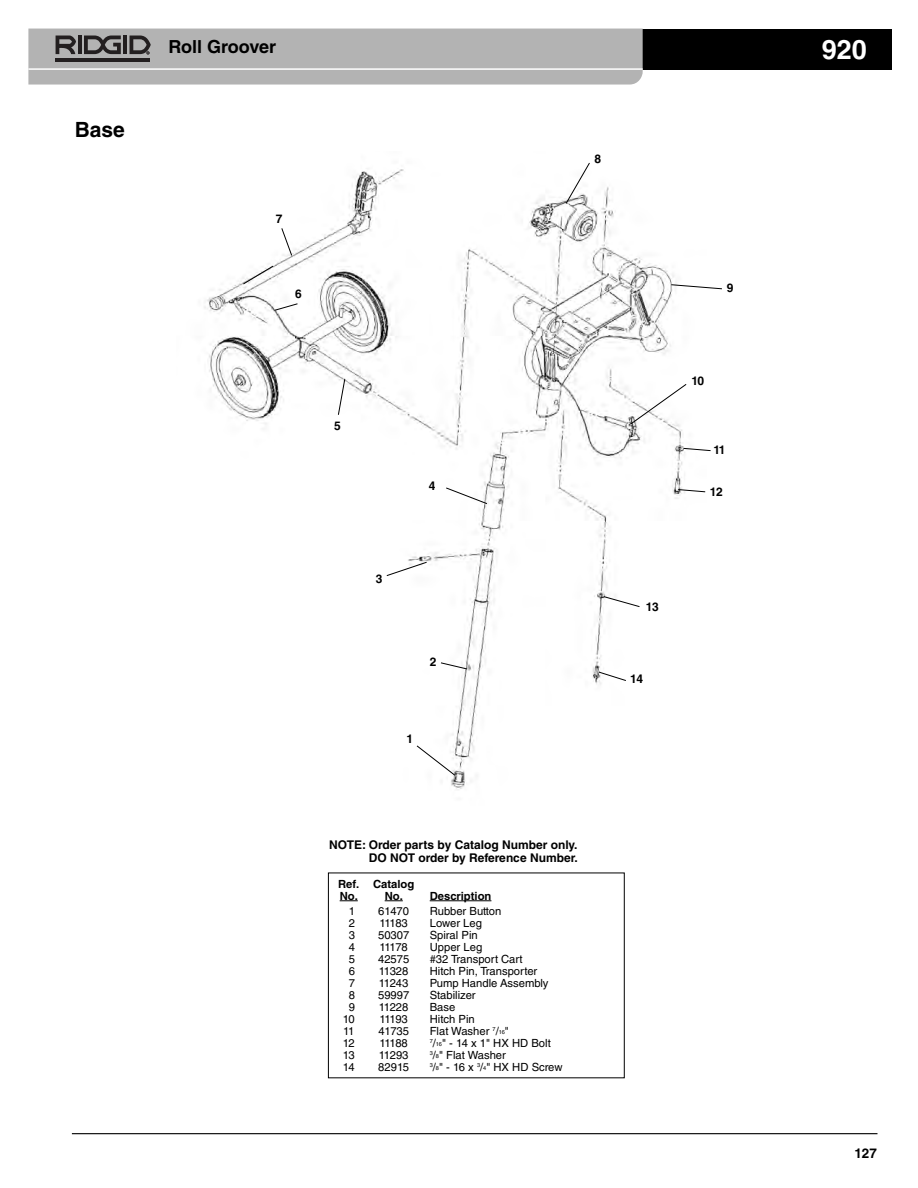
<style>
.page{position:relative;width:918px;height:1188px;background:#fff}
.page>*{position:absolute;margin:0;border:0;box-sizing:border-box;transform-origin:0 0}
.t1{font:700 27px "Helvetica LT Std";color:#fff}
.t2{font:700 21px "Helvetica LT Std";color:#000}
.t3{font:700 18px "Helvetica LT Std";color:#000}
.t4{font:700 13.5px "Helvetica LT Std";color:#000}
.t5{font:700 12px/13.5px "Helvetica LT Std";color:#000;text-align:right}
.t6{font:11.25px "Helvetica LT Std";color:#000}
.t7{font:700 11.25px/12px "Helvetica LT Std";color:#000}
.s1{font-size:5.7px}
</style>
<div class="page">
<hr style="left:72px;top:1133px;width:805px;height:1px;background:#000">
<div style="left:465px;top:29px;width:427px;height:41px;background:#000"></div>
<svg style="left:28px;top:29px;width:615px;height:56px;background:#afafaf"></svg>
<img style="left:204px;top:169px;width:481px;height:620px">
<svg style="left:281px;top:227px;width:12px;height:29px"></svg>
<svg style="left:242px;top:265px;width:32px;height:20px"></svg>
<svg style="left:274px;top:303px;width:24px;height:8px"></svg>
<svg style="left:338px;top:378px;width:8px;height:38px"></svg>
<svg style="left:598px;top:671px;width:29px;height:10px"></svg>
<svg style="left:603px;top:596px;width:37px;height:12px"></svg>
<svg style="left:440px;top:662px;width:28px;height:8px"></svg>
<svg style="left:677px;top:489px;width:29px;height:4px"></svg>
<svg style="left:445px;top:487px;width:43px;height:18px"></svg>
<svg style="left:416px;top:745px;width:40px;height:31px"></svg>
<div style="left:328px;top:873px;width:297px;height:205px;border:1px solid #000"></div>
<svg style="left:340px;top:901px;width:18px;height:1px"></svg>
<svg style="left:385px;top:901px;width:18px;height:1px"></svg>
<hr style="left:430px;top:901px;width:61px;height:1px;background:#000">
<svg style="left:565px;top:162px;width:25px;height:43px"></svg>
<svg style="left:630px;top:383px;width:57px;height:42px"></svg>
<svg style="left:670px;top:284px;width:52px;height:6px"></svg>
<svg style="left:683px;top:448px;width:28px;height:3px"></svg>
<svg style="left:386px;top:561px;width:42px;height:16px"></svg>
<h2 class="t2" style="left:75px;top:122px;width:52px">Base</h2>
<h3 class="t3" style="left:169px;top:40px;width:109px">Roll Groover</h3>
<h1 class="t1" style="left:822px;top:39px;width:47px">920</h1>
<p class="t5" style="left:276px;top:213px;width:8px">7</p>
<p class="t5" style="left:295px;top:288px;width:8px">6</p>
<p class="t5" style="left:334px;top:420px;width:8px">5</p>
<p class="t5" style="left:429px;top:480px;width:8px">4</p>
<p class="t5" style="left:376px;top:573px;width:8px">3</p>
<p class="t5" style="left:430px;top:657px;width:8px">2</p>
<p class="t5" style="left:407px;top:733px;width:8px">1</p>
<p class="t5" style="left:594px;top:153px;width:8px">8</p>
<p class="t5" style="left:727px;top:282px;width:8px">9</p>
<p class="t5" style="left:691px;top:375px;width:14px">10</p>
<p class="t5" style="left:713px;top:444px;width:14px">11</p>
<p class="t5" style="left:710px;top:486px;width:14px">12</p>
<p class="t5" style="left:646px;top:601px;width:14px">13</p>
<p class="t5" style="left:630px;top:673px;width:14px">14</p>
<p class="t5" style="left:329px;top:839px;width:250px">NOTE: Order parts by Catalog Number only.<br>DO NOT order by Reference Number.</p>
<p class="t7" style="left:338px;top:879px;width:78px">Ref. Catalog<br>No. No.</p>
<p class="t7" style="left:430px;top:891px;width:63px">Description</p>
<p class="t6" style="left:349px;top:907px;width:8px">1</p>
<p class="t6" style="left:378px;top:907px;width:32px">61470</p>
<p class="t6" style="left:430px;top:907px;width:73px">Rubber Button</p>
<p class="t6" style="left:349px;top:919px;width:8px">2</p>
<p class="t6" style="left:380px;top:919px;width:30px">11183</p>
<p class="t6" style="left:430px;top:919px;width:54px">Lower Leg</p>
<p class="t6" style="left:349px;top:931px;width:8px">3</p>
<p class="t6" style="left:378px;top:931px;width:33px">50307</p>
<p class="t6" style="left:430px;top:931px;width:50px">Spiral Pin</p>
<p class="t6" style="left:349px;top:943px;width:8px">4</p>
<p class="t6" style="left:380px;top:943px;width:30px">11178</p>
<p class="t6" style="left:430px;top:943px;width:54px">Upper Leg</p>
<p class="t6" style="left:349px;top:955px;width:8px">5</p>
<p class="t6" style="left:378px;top:955px;width:33px">42575</p>
<p class="t6" style="left:430px;top:955px;width:95px">#32 Transport Cart</p>
<p class="t6" style="left:349px;top:967px;width:8px">6</p>
<p class="t6" style="left:379px;top:967px;width:31px">11328</p>
<p class="t6" style="left:430px;top:967px;width:109px">Hitch Pin, Transporter</p>
<p class="t6" style="left:349px;top:979px;width:8px">7</p>
<p class="t6" style="left:379px;top:979px;width:31px">11243</p>
<p class="t6" style="left:430px;top:979px;width:120px">Pump Handle Assembly</p>
<p class="t6" style="left:349px;top:991px;width:8px">8</p>
<p class="t6" style="left:378px;top:991px;width:33px">59997</p>
<p class="t6" style="left:430px;top:991px;width:47px">Stabilizer</p>
<p class="t6" style="left:349px;top:1003px;width:8px">9</p>
<p class="t6" style="left:379px;top:1003px;width:31px">11228</p>
<p class="t6" style="left:430px;top:1003px;width:27px">Base</p>
<p class="t6" style="left:343px;top:1015px;width:13px">10</p>
<p class="t6" style="left:380px;top:1015px;width:30px">11193</p>
<p class="t6" style="left:430px;top:1015px;width:47px">Hitch Pin</p>
<p class="t6" style="left:343px;top:1027px;width:13px">11</p>
<p class="t6" style="left:378px;top:1027px;width:32px">41735</p>
<p class="t6" style="left:430px;top:1027px;width:81px">Flat Washer <sup>7</sup>/<span class="s1">16</span>"</p>
<p class="t6" style="left:343px;top:1039px;width:14px">12</p>
<p class="t6" style="left:380px;top:1039px;width:30px">11188</p>
<p class="t6" style="left:430px;top:1039px;width:123px"><sup>7</sup>/<span class="s1">16</span>" - 14 x 1" HX HD Bolt</p>
<p class="t6" style="left:343px;top:1051px;width:14px">13</p>
<p class="t6" style="left:379px;top:1051px;width:31px">11293</p>
<p class="t6" style="left:430px;top:1051px;width:78px"><sup>3</sup>/<span class="s1">8</span>" Flat Washer</p>
<p class="t6" style="left:343px;top:1063px;width:14px">14</p>
<p class="t6" style="left:378px;top:1063px;width:32px">82915</p>
<p class="t6" style="left:430px;top:1063px;width:134px"><sup>3</sup>/<span class="s1">8</span>" - 16 x <sup>3</sup>/<span class="s1">4</span>" HX HD Screw</p>
<p class="t4" style="left:854px;top:1148px;width:24px">127</p>
</div>
